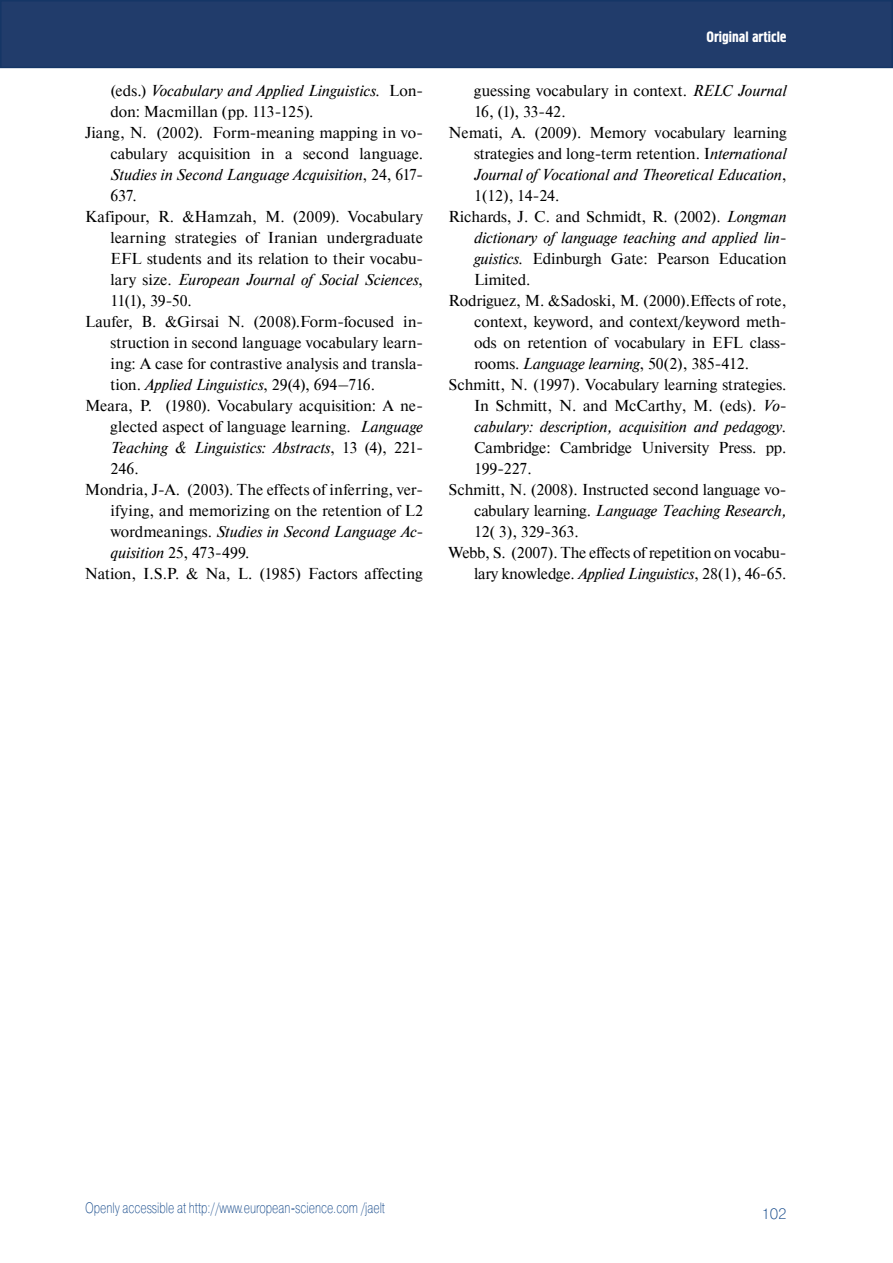
<style>
.page{position:relative;width:893px;height:1263px;background:#fff}
.page>*{position:absolute;margin:0;border:0;box-sizing:border-box;transform-origin:0 0}
.t1{font:15.75px "Newton C";letter-spacing:-.005em;color:#000}
.t2{font:italic 15.75px "Newton C";letter-spacing:-.005em;color:#000}
.t3{font:15px "Pragmatica Light C";color:#124789;scale:.75 1}
.t4{font:15px "Hermes C";color:#fff}
.t5{font:15px "Pragmatica Light C";color:#124789}
.s1{font-style:normal}
.s2{font-style:italic}
</style>
<div class="page">
<div style="left:1px;top:1px;width:891px;height:66px;background:#213c6b"></div>
<div style="left:0;top:0;width:893px;height:68px;border:2px solid #153666"></div>
<p class="t2" style="left:111px;top:82px;width:314px"><span class="s1">(eds.)</span> Vocabulary and Applied Linguistics. <span class="s1">Lon-</span></p>
<p class="t1" style="left:111px;top:103px;width:205px">don: Macmillan (pp. 113-125).</p>
<p class="t1" style="left:85px;top:124px;width:340px">Jiang, N. (2002). Form-meaning mapping in vo-</p>
<p class="t1" style="left:111px;top:145px;width:314px">cabulary acquisition in a second language.</p>
<p class="t2" style="left:111px;top:166px;width:314px">Studies in Second Language Acquisition<span class="s1">, 24, 617-</span></p>
<p class="t1" style="left:111px;top:187px;width:28px">637.</p>
<p class="t1" style="left:85px;top:208px;width:339px">Kafipour, R. &amp;Hamzah, M. (2009). Vocabulary</p>
<p class="t1" style="left:111px;top:229px;width:314px">learning strategies of Iranian undergraduate</p>
<p class="t1" style="left:111px;top:250px;width:314px">EFL students and its relation to their vocabu-</p>
<p class="t2" style="left:111px;top:271px;width:314px"><span class="s1">lary size.</span> European Journal of Social Sciences<span class="s1">,</span></p>
<p class="t1" style="left:111px;top:292px;width:83px">11(1), 39-50.</p>
<p class="t1" style="left:85px;top:313px;width:340px">Laufer, B. &amp;Girsai N. (2008).Form-focused in-</p>
<p class="t1" style="left:111px;top:334px;width:314px">struction in second language vocabulary learn-</p>
<p class="t1" style="left:111px;top:355px;width:314px">ing: A case for contrastive analysis and transla-</p>
<p class="t1" style="left:111px;top:376px;width:266px">tion. <span class="s2">Applied Linguistics</span>, 29(4), 694–716.</p>
<p class="t1" style="left:85px;top:397px;width:340px">Meara, P. (1980). Vocabulary acquisition: A ne-</p>
<p class="t1" style="left:111px;top:418px;width:314px">glected aspect of language learning. <span class="s2">Language</span></p>
<p class="t2" style="left:111px;top:439px;width:314px">Teaching &amp; Linguistics: Abstracts<span class="s1">, 13 (4), 221-</span></p>
<p class="t1" style="left:111px;top:460px;width:30px">246.</p>
<p class="t1" style="left:85px;top:481px;width:340px">Mondria, J-A. (2003). The effects of inferring, ver-</p>
<p class="t1" style="left:110px;top:502px;width:314px">ifying, and memorizing on the retention of L2</p>
<p class="t2" style="left:110px;top:523px;width:314px"><span class="s1">wordmeanings.</span> Studies in Second Language Ac-</p>
<p class="t1" style="left:110px;top:544px;width:141px"><span class="s2">quisition</span> 25, 473-499.</p>
<p class="t1" style="left:85px;top:565px;width:339px">Nation, I.S.P. &amp; Na, L. (1985) Factors affecting</p>
<p class="t4" style="left:706px;top:29px;width:82px">Original article</p>
<p class="t1" style="left:474px;top:82px;width:314px">guessing vocabulary in context. <span class="s2">RELC Journal</span></p>
<p class="t1" style="left:474px;top:103px;width:93px">16, (1), 33-42.</p>
<p class="t1" style="left:449px;top:124px;width:340px">Nemati, A. (2009). Memory vocabulary learning</p>
<p class="t1" style="left:474px;top:145px;width:314px">strategies and long-term retention. I<span class="s2">nternational</span></p>
<p class="t2" style="left:474px;top:166px;width:314px">Journal of Vocational and Theoretical Education<span class="s1">,</span></p>
<p class="t1" style="left:474px;top:187px;width:87px">1(12), 14-24.</p>
<p class="t1" style="left:449px;top:208px;width:340px">Richards, J. C. and Schmidt, R. (2002). <span class="s2">Longman</span></p>
<p class="t2" style="left:474px;top:229px;width:314px">dictionary of language teaching and applied lin-</p>
<p class="t1" style="left:474px;top:250px;width:314px"><span class="s2">guistics.</span> Edinburgh Gate: Pearson Education</p>
<p class="t1" style="left:474px;top:271px;width:58px">Limited.</p>
<p class="t1" style="left:448px;top:292px;width:340px">Rodriguez, M. &amp;Sadoski, M. (2000).Effects of rote,</p>
<p class="t1" style="left:474px;top:313px;width:314px">context, keyword, and context/keyword meth-</p>
<p class="t1" style="left:474px;top:334px;width:314px">ods on retention of vocabulary in EFL class-</p>
<p class="t1" style="left:474px;top:355px;width:277px">rooms. <span class="s2">Language learning</span>, 50(2), 385-412.</p>
<p class="t1" style="left:448px;top:376px;width:340px">Schmitt, N. (1997). Vocabulary learning strategies.</p>
<p class="t1" style="left:474px;top:397px;width:314px">In Schmitt, N. and McCarthy, M. (eds). <span class="s2">Vo-</span></p>
<p class="t2" style="left:474px;top:418px;width:314px">cabulary: description, acquisition and pedagogy.</p>
<p class="t1" style="left:474px;top:439px;width:314px">Cambridge: Cambridge University Press. pp.</p>
<p class="t1" style="left:474px;top:460px;width:59px">199-227.</p>
<p class="t1" style="left:448px;top:481px;width:340px">Schmitt, N. (2008). Instructed second language vo-</p>
<p class="t2" style="left:474px;top:502px;width:314px"><span class="s1">cabulary learning.</span> Language Teaching Research,</p>
<p class="t1" style="left:474px;top:523px;width:106px">12( 3), 329-363.</p>
<p class="t1" style="left:448px;top:544px;width:339px">Webb, S. (2007). The effects of repetition on vocabu-</p>
<p class="t1" style="left:474px;top:565px;width:314px">lary knowledge. <span class="s2">Applied Linguistics</span>, 28(1), 46-65.</p>
<p class="t3" style="left:85px;top:1199px;width:401px">Openly accessible at http://www.european-science.com /jaelt</p>
<p class="t5" style="left:761px;top:1205px;width:27px">102</p>
</div>
